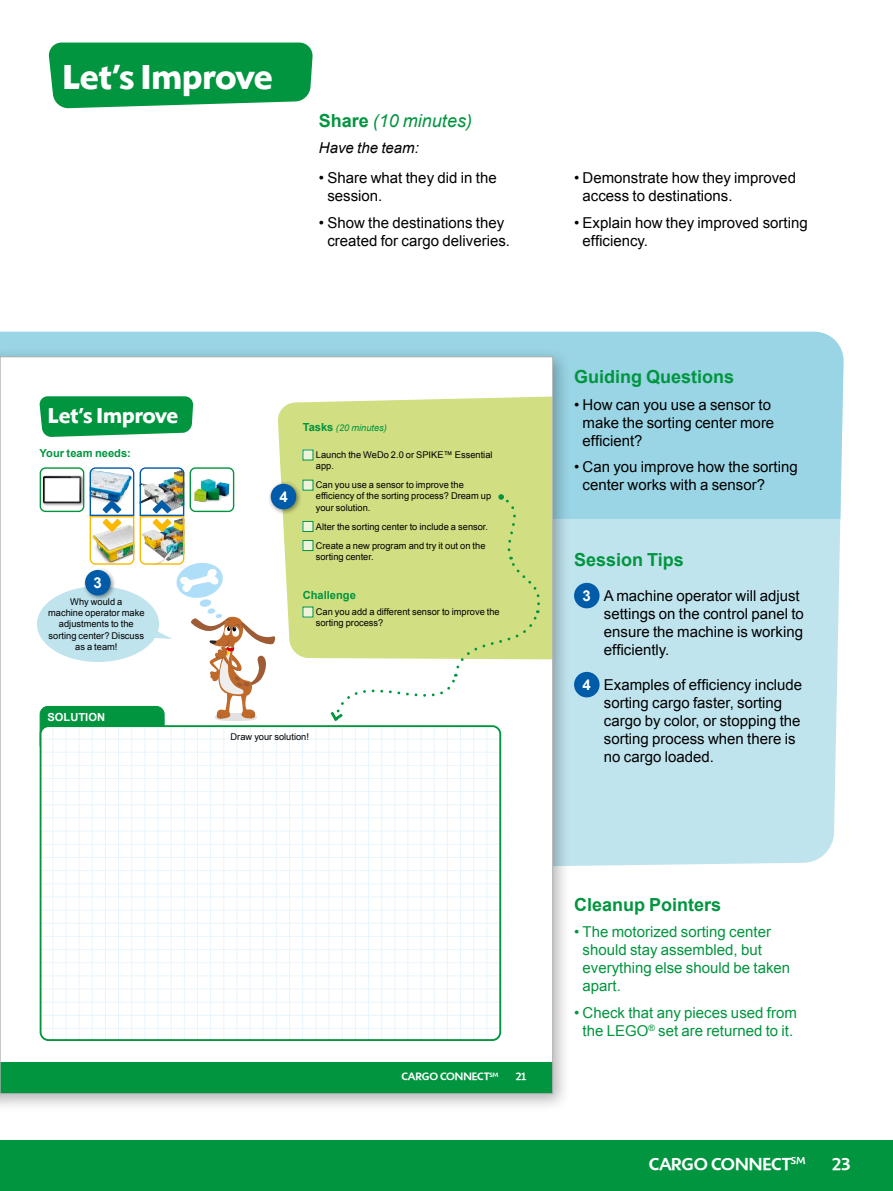
<style>
.page{position:relative;width:893px;height:1191px;background:#fff}
.page>*{position:absolute;margin:0;border:0;box-sizing:border-box;transform-origin:0 0}
.t1{font:700 36px "Shinn RR";color:#fff}
.t2{font:700 22.2px "Shinn RR";color:#fff}
.t3{font:700 18px "Arial";color:#00953e}
.t4{font:500 18px "Shinn RR";color:#fff}
.t5{font:italic 18px "Arial";color:#00953e}
.t6{font:15px/18px "Arial";color:#000}
.t7{font:15px/18px "Arial";color:#00953e}
.t8{font:italic 15px "Arial";color:#000}
.t9{font:700 15px "Arial";color:#fff}
.t10{font:700 11.1px "Arial";color:#00953e}
.t11{font:500 11.1px "Shinn RR";color:#fff}
.t12{font:700 11.1px "Arial";color:#fff}
.t13{font:9.3px/11.1px "Arial";color:#000}
.t14{font:italic 9.3px "Arial";color:#00953e}
.s1{font-weight:700;font-style:normal}
.s2{font-weight:700;font-style:normal;font-size:11.1px}
</style>
<div class="page">
<div style="left:571px;top:519px;width:270px;height:347px;background:#c0e4ee"></div>
<div style="left:0;top:332px;width:844px;height:187px;background:#9ad5e5"></div>
<div style="left:0;top:1140px;width:893px;height:51px;background:#00953e"></div>
<div style="left:0;top:347px;width:571px;height:765px;background:#000;opacity:.3"></div>
<div style="left:0;top:357px;width:553px;height:736px;background:#fff"></div>
<div style="left:40px;top:706px;width:124px;height:46px;background:#00953e;border-radius:8px"></div>
<div style="left:40px;top:706px;width:125px;height:47px;border:1px solid #00953e;border-radius:8px"></div>
<div style="left:0;top:1062px;width:553px;height:31px;background:#00953e"></div>
<div style="left:41px;top:474px;width:43px;height:33px;background:#000;opacity:.45"></div>
<img style="left:43px;top:476px;width:38px;height:27px">
<div style="left:40px;top:467px;width:44px;height:45px;border:1px solid #00953e;border-radius:5px"></div>
<svg style="left:278px;top:396px;width:273px;height:263px;background:#d3e08a"></svg>
<svg style="left:41px;top:727px;width:457px;height:311px"></svg>
<hr style="left:41px;top:738px;width:459px;height:1px;background:#e9f6fd">
<hr style="left:41px;top:765px;width:459px;height:1px;background:#e9f6fd">
<hr style="left:41px;top:791px;width:459px;height:1px;background:#e9f6fd">
<hr style="left:41px;top:817px;width:459px;height:1px;background:#e9f6fd">
<hr style="left:41px;top:844px;width:459px;height:1px;background:#e9f6fd">
<hr style="left:41px;top:870px;width:459px;height:1px;background:#e9f6fd">
<hr style="left:41px;top:896px;width:459px;height:1px;background:#e9f6fd">
<hr style="left:41px;top:922px;width:459px;height:1px;background:#e9f6fd">
<hr style="left:41px;top:949px;width:459px;height:1px;background:#e9f6fd">
<hr style="left:41px;top:975px;width:459px;height:1px;background:#e9f6fd">
<hr style="left:41px;top:1001px;width:459px;height:1px;background:#e9f6fd">
<hr style="left:41px;top:1028px;width:459px;height:1px;background:#e9f6fd">
<hr style="left:41px;top:726px;width:459px;height:1px;background:#e9f6fd">
<hr style="left:41px;top:752px;width:459px;height:1px;background:#e9f6fd">
<hr style="left:41px;top:778px;width:459px;height:1px;background:#e9f6fd">
<hr style="left:41px;top:804px;width:459px;height:1px;background:#e9f6fd">
<hr style="left:41px;top:831px;width:459px;height:1px;background:#e9f6fd">
<hr style="left:41px;top:857px;width:459px;height:1px;background:#e9f6fd">
<hr style="left:41px;top:883px;width:459px;height:1px;background:#e9f6fd">
<hr style="left:41px;top:909px;width:459px;height:1px;background:#e9f6fd">
<hr style="left:41px;top:936px;width:459px;height:1px;background:#e9f6fd">
<hr style="left:41px;top:962px;width:459px;height:1px;background:#e9f6fd">
<hr style="left:41px;top:988px;width:459px;height:1px;background:#e9f6fd">
<hr style="left:41px;top:1015px;width:459px;height:1px;background:#e9f6fd">
<hr style="left:52px;top:726px;width:1px;height:314px;background:#e9f6fd">
<hr style="left:79px;top:726px;width:1px;height:314px;background:#e9f6fd">
<hr style="left:105px;top:726px;width:1px;height:314px;background:#e9f6fd">
<hr style="left:131px;top:726px;width:1px;height:314px;background:#e9f6fd">
<hr style="left:158px;top:726px;width:1px;height:314px;background:#e9f6fd">
<hr style="left:184px;top:726px;width:1px;height:314px;background:#e9f6fd">
<hr style="left:210px;top:726px;width:1px;height:314px;background:#e9f6fd">
<hr style="left:236px;top:726px;width:1px;height:314px;background:#e9f6fd">
<hr style="left:263px;top:726px;width:1px;height:314px;background:#e9f6fd">
<hr style="left:289px;top:726px;width:1px;height:314px;background:#e9f6fd">
<hr style="left:315px;top:726px;width:1px;height:314px;background:#e9f6fd">
<hr style="left:342px;top:726px;width:1px;height:314px;background:#e9f6fd">
<hr style="left:368px;top:726px;width:1px;height:314px;background:#e9f6fd">
<hr style="left:66px;top:726px;width:1px;height:314px;background:#e9f6fd">
<hr style="left:92px;top:726px;width:1px;height:314px;background:#e9f6fd">
<hr style="left:118px;top:726px;width:1px;height:314px;background:#e9f6fd">
<hr style="left:145px;top:726px;width:1px;height:314px;background:#e9f6fd">
<hr style="left:171px;top:726px;width:1px;height:314px;background:#e9f6fd">
<hr style="left:197px;top:726px;width:1px;height:314px;background:#e9f6fd">
<hr style="left:224px;top:726px;width:1px;height:314px;background:#e9f6fd">
<hr style="left:250px;top:726px;width:1px;height:314px;background:#e9f6fd">
<hr style="left:276px;top:726px;width:1px;height:314px;background:#e9f6fd">
<hr style="left:302px;top:726px;width:1px;height:314px;background:#e9f6fd">
<hr style="left:329px;top:726px;width:1px;height:314px;background:#e9f6fd">
<hr style="left:355px;top:726px;width:1px;height:314px;background:#e9f6fd">
<hr style="left:394px;top:726px;width:1px;height:314px;background:#e9f6fd">
<hr style="left:381px;top:726px;width:1px;height:314px;background:#e9f6fd">
<hr style="left:421px;top:726px;width:1px;height:314px;background:#e9f6fd">
<hr style="left:408px;top:726px;width:1px;height:314px;background:#e9f6fd">
<hr style="left:447px;top:726px;width:1px;height:314px;background:#e9f6fd">
<hr style="left:473px;top:726px;width:1px;height:314px;background:#e9f6fd">
<hr style="left:499px;top:726px;width:1px;height:314px;background:#e9f6fd">
<hr style="left:434px;top:726px;width:1px;height:314px;background:#e9f6fd">
<hr style="left:460px;top:726px;width:1px;height:314px;background:#e9f6fd">
<hr style="left:487px;top:726px;width:1px;height:314px;background:#e9f6fd">
<div style="left:40px;top:725px;width:461px;height:316px;border:2px solid #00953e;border-radius:8px"></div>
<svg style="left:328px;top:494px;width:213px;height:227px"></svg>
<div style="left:37px;top:586px;width:122px;height:76px;background:#c0e4ee;border-radius:50%"></div>
<svg style="left:40px;top:396px;width:154px;height:40px;background:#109b4a"></svg>
<svg style="left:89px;top:467px;width:187px;height:254px"></svg>
<div style="left:303px;top:450px;width:10px;height:10px;background:#eff3da"></div>
<div style="left:303px;top:480px;width:10px;height:10px;background:#eff3da"></div>
<div style="left:303px;top:521px;width:10px;height:10px;background:#eff3da"></div>
<div style="left:303px;top:521px;width:10px;height:11px;border:1px solid #00953e"></div>
<div style="left:303px;top:540px;width:10px;height:10px;background:#eff3da"></div>
<div style="left:303px;top:540px;width:10px;height:11px;border:1px solid #00953e"></div>
<div style="left:303px;top:607px;width:10px;height:10px;background:#eff3da"></div>
<svg style="left:50px;top:42px;width:263px;height:65px;background:#0f9b4a"></svg>
<div style="left:268px;top:480px;width:34px;height:35px;background:#000;opacity:.45"></div>
<div style="left:271px;top:484px;width:25px;height:25px;background:#005ba8;border-radius:50%"></div>
<div style="left:82px;top:567px;width:34px;height:34px;background:#000;opacity:.45"></div>
<div style="left:85px;top:570px;width:26px;height:25px;background:#005ba8;border-radius:50%"></div>
<div style="left:574px;top:583px;width:26px;height:25px;background:#005ba8;border-radius:50%"></div>
<div style="left:574px;top:672px;width:26px;height:25px;background:#005ba8;border-radius:50%"></div>
<h1 class="t1" style="left:62px;top:56px;width:212px">Let’s Improve</h1>
<p class="t5" style="left:319px;top:109px;width:155px"><span class="s1">Share</span> (10 minutes)</p>
<p class="t8" style="left:319px;top:138px;width:102px">Have the team:</p>
<p class="t6" style="left:327px;top:169px;width:171px;text-indent:-9px">• Share what they did in the session.</p>
<p class="t6" style="left:319px;top:214px;width:193px;text-align:center">• Show the destinations they created for cargo deliveries.</p>
<h2 class="t2" style="left:48px;top:402px;width:132px">Let’s Improve</h2>
<p class="t10" style="left:40px;top:446px;width:93px">Your team needs:</p>
<p class="t9" style="left:94px;top:573px;width:10px">3</p>
<p class="t13" style="left:48px;top:596px;width:98px;text-align:center">Why would a<br>machine operator make adjustments to the sorting center? Discuss as a team!</p>
<p class="t12" style="left:48px;top:709px;width:59px">SOLUTION</p>
<p class="t9" style="left:279px;top:487px;width:10px">4</p>
<p class="t14" style="left:303px;top:421px;width:86px"><span class="s2">Tasks</span> (20 minutes)</p>
<p class="t13" style="left:316px;top:449px;width:178px">Launch the WeDo 2.0 or SPIKE™ Essential app.</p>
<p class="t13" style="left:316px;top:479px;width:177px">Can you use a sensor to improve the efficiency of the sorting process? Dream up your solution.</p>
<p class="t13" style="left:316px;top:517px;width:174px;line-height:19px">Alter the sorting center to include a sensor.<br>Create a new program and try it out on the</p>
<p class="t13" style="left:316px;top:551px;width:59px">sorting center.</p>
<p class="t10" style="left:303px;top:587px;width:55px">Challenge</p>
<p class="t13" style="left:316px;top:606px;width:185px">Can you add a different sensor to improve the sorting process?</p>
<p class="t13" style="left:231px;top:731px;width:80px">Draw your solution!</p>
<p class="t6" style="left:583px;top:169px;width:215px;text-indent:-9px">• Demonstrate how they improved access to destinations.</p>
<p class="t6" style="left:583px;top:214px;width:227px;text-indent:-9px">• Explain how they improved sorting efficiency.</p>
<p class="t3" style="left:574px;top:365px;width:162px">Guiding Questions</p>
<p class="t6" style="left:583px;top:395px;width:193px;text-indent:-9px">• How can you use a sensor to make the sorting center more efficient?</p>
<p class="t6" style="left:583px;top:458px;width:217px;text-indent:-9px">• Can you improve how the sorting center works with a sensor?</p>
<p class="t3" style="left:574px;top:548px;width:111px">Session Tips</p>
<p class="t6" style="left:604px;top:587px;width:202px">A machine operator will adjust settings on the control panel to ensure the machine is working efficiently.</p>
<p class="t6" style="left:604px;top:676px;width:200px">Examples of efficiency include sorting cargo faster, sorting cargo by color, or stopping the sorting process when there is no cargo loaded.</p>
<p class="t9" style="left:583px;top:586px;width:10px">3</p>
<p class="t9" style="left:583px;top:675px;width:10px">4</p>
<p class="t11" style="left:402px;top:1070px;width:98px">CARGO CONNECT<sup>SM</sup></p>
<p class="t11" style="left:516px;top:1070px;width:12px">21</p>
<p class="t3" style="left:574px;top:892px;width:149px">Cleanup Pointers</p>
<p class="t7" style="left:583px;top:923px;width:209px;text-indent:-9px">• The motorized sorting center should stay assembled, but everything else should be taken apart.</p>
<p class="t7" style="left:574px;top:1003px;width:224px;text-align:center">• Check that any pieces used from the LEGO<sup>®</sup> set are returned to it.</p>
<p class="t4" style="left:649px;top:1152px;width:158px">CARGO CONNECT<sup>SM</sup></p>
<p class="t4" style="left:832px;top:1152px;width:20px">23</p>
</div>
